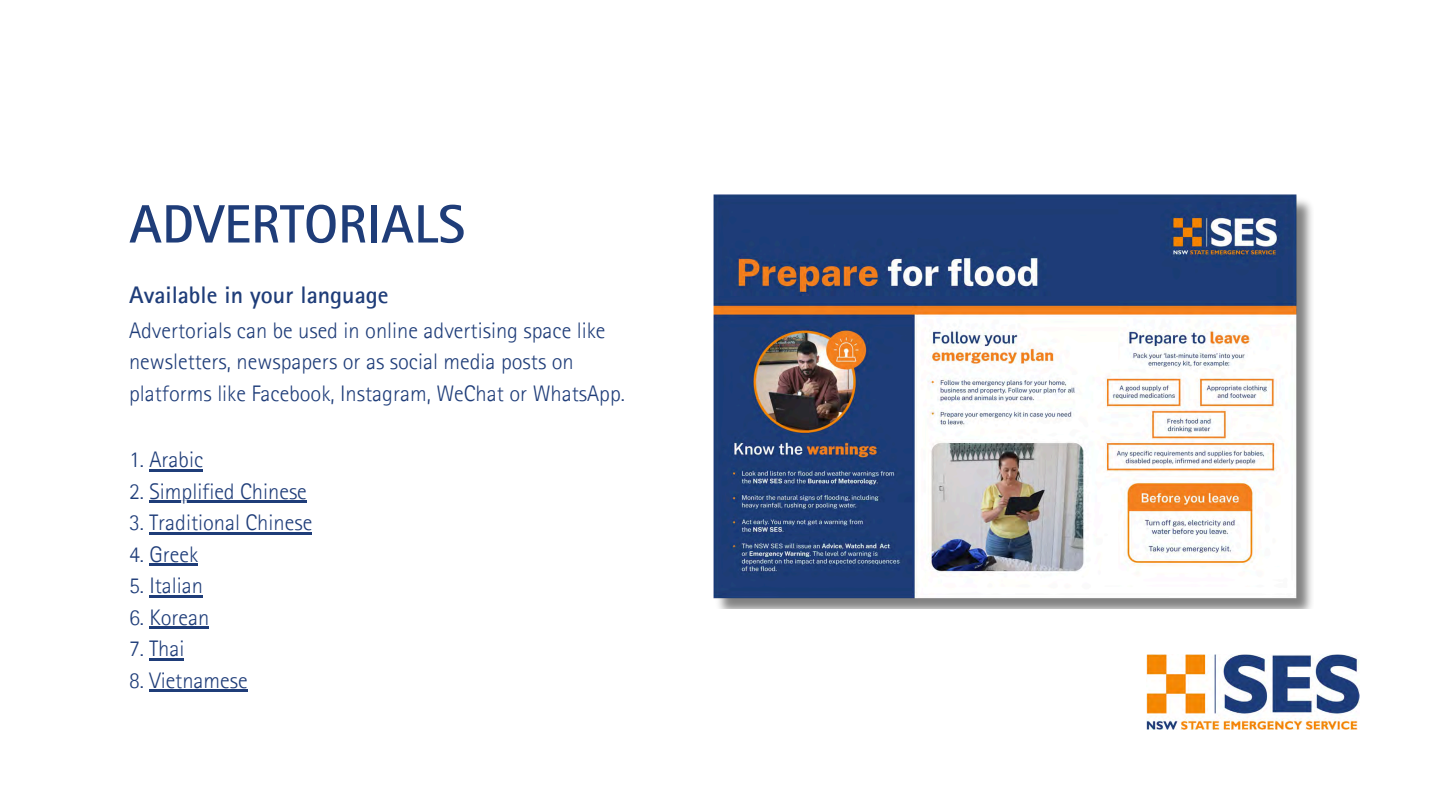
<style>
.page{position:relative;width:1440px;height:811px;background:#fff}
.page>*{position:absolute;margin:0;border:0;box-sizing:border-box;transform-origin:0 0}
.t1{font:700 54px "Rotis Sans Serif Pro";color:#1f3d79}
.t2{font:700 24px "Rotis Sans Serif Pro";color:#1f3d79}
.t3{font:300 22.5px/31.5px "Rotis Sans Serif Pro";color:#1f3d79}
</style>
<div class="page">
<img style="left:1147px;top:654px;width:212px;height:75px">
<img style="left:713px;top:194px;width:599px;height:414px">
<hr style="left:149px;top:468px;width:54px;height:3px;background:#1f3d79">
<hr style="left:149px;top:500px;width:158px;height:2px;background:#1f3d79">
<hr style="left:149px;top:531px;width:163px;height:3px;background:#1f3d79">
<hr style="left:149px;top:563px;width:49px;height:2px;background:#1f3d79">
<hr style="left:149px;top:594px;width:54px;height:3px;background:#1f3d79">
<hr style="left:149px;top:626px;width:60px;height:2px;background:#1f3d79">
<hr style="left:149px;top:657px;width:35px;height:3px;background:#1f3d79">
<hr style="left:149px;top:689px;width:99px;height:2px;background:#1f3d79">
<p class="t1" style="left:129px;top:204px;width:337px">ADVERTORIALS</p>
<p class="t2" style="left:129px;top:286px;width:261px">Available in your language</p>
<p class="t3" style="left:129px;top:317px;width:498px">Advertorials can be used in online advertising space like newsletters, newspapers or as social media posts on platforms like Facebook, Instagram, WeChat or WhatsApp.</p>
<p class="t3" style="left:129px;top:447px;width:76px">1. Arabic</p>
<p class="t3" style="left:129px;top:478px;width:179px">2. Simplified Chinese</p>
<p class="t3" style="left:129px;top:510px;width:185px">3. Traditional Chinese</p>
<p class="t3" style="left:129px;top:541px;width:71px">4. Greek</p>
<p class="t3" style="left:129px;top:573px;width:76px">5. Italian</p>
<p class="t3" style="left:129px;top:604px;width:82px">6. Korean</p>
<p class="t3" style="left:129px;top:636px;width:57px">7. Thai</p>
<p class="t3" style="left:129px;top:667px;width:120px">8. Vietnamese</p>
</div>
